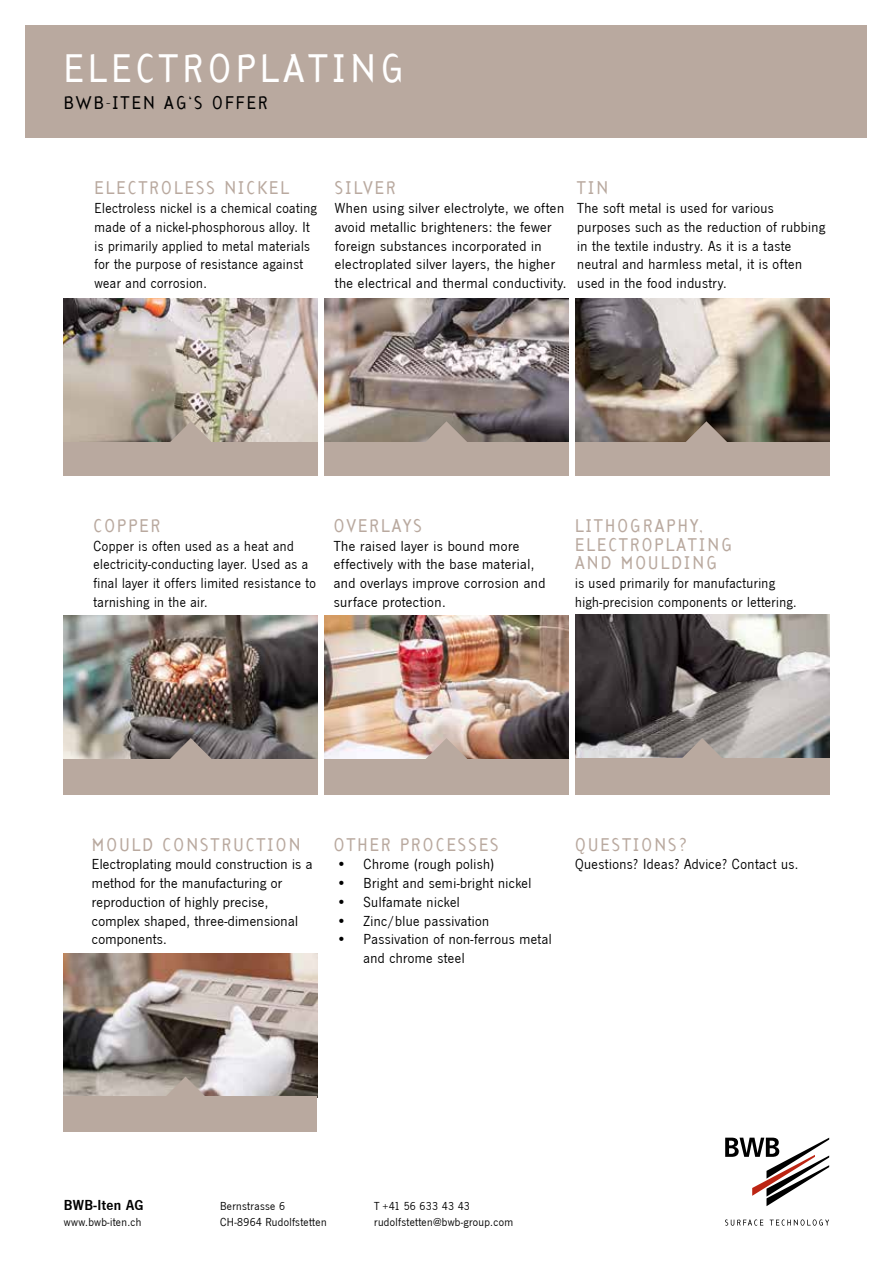
<style>
.page{position:relative;width:893px;height:1263px;background:#fff}
.page>*{position:absolute;margin:0;border:0;box-sizing:border-box;transform-origin:0 0}
.t1{font:39px "Arbitrary";letter-spacing:.125em;color:#fff}
.t2{font:18px/18.8px "Arbitrary";letter-spacing:.125em;color:#b9a99f}
.t3{font:18px "Arbitrary";letter-spacing:.125em;color:#000}
.t4{font:15px/18.8px "News Got T";letter-spacing:.03em;color:#000}
.t5{font:600 15px "News Got T";letter-spacing:.025em;color:#000}
.t6{font:12px/16.5px "News Got T";letter-spacing:.03em;color:#000}
</style>
<div class="page">
<div style="left:26px;top:26px;width:841px;height:112px;background:#b9a99f"></div>
<img style="left:64px;top:298px;width:254px;height:144px">
<img style="left:324px;top:298px;width:245px;height:144px">
<img style="left:575px;top:298px;width:254px;height:144px">
<div style="left:64px;top:442px;width:254px;height:34px;background:#b9a99f"></div>
<div style="left:575px;top:442px;width:254px;height:34px;background:#b9a99f"></div>
<div style="left:324px;top:442px;width:245px;height:34px;background:#b9a99f"></div>
<svg style="left:725px;top:1138px;width:104px;height:68px"></svg>
<svg style="left:725px;top:1219px;width:38px;height:7px"></svg>
<svg style="left:770px;top:1219px;width:59px;height:7px"></svg>
<svg style="left:170px;top:421px;width:42px;height:21px"></svg>
<svg style="left:425px;top:421px;width:43px;height:21px"></svg>
<svg style="left:685px;top:421px;width:43px;height:21px"></svg>
<img style="left:64px;top:615px;width:254px;height:144px">
<img style="left:324px;top:615px;width:245px;height:144px">
<div style="left:64px;top:759px;width:254px;height:35px;background:#b9a99f"></div>
<div style="left:324px;top:759px;width:245px;height:35px;background:#b9a99f"></div>
<svg style="left:170px;top:738px;width:42px;height:21px"></svg>
<svg style="left:425px;top:738px;width:43px;height:21px"></svg>
<img style="left:575px;top:614px;width:254px;height:144px">
<img style="left:63px;top:954px;width:255px;height:144px">
<div style="left:575px;top:758px;width:254px;height:36px;background:#b9a99f"></div>
<div style="left:63px;top:1097px;width:254px;height:35px;background:#b9a99f"></div>
<svg style="left:681px;top:738px;width:42px;height:20px"></svg>
<svg style="left:164px;top:1076px;width:43px;height:21px"></svg>
<h1 class="t1" style="left:64px;top:43px;width:341px">ELECTROPLATING</h1>
<p class="t3" style="left:64px;top:91px;width:205px">BWB-ITEN AG‘S OFFER</p>
<p class="t2" style="left:95px;top:178px;width:196px">ELECTROLESS NICKEL</p>
<p class="t4" style="left:95px;top:199px;width:224px">Electroless nickel is a chemical coating made of a nickel-phosphorous alloy. It is primarily applied to metal materials for the purpose of resistance against wear and corrosion.</p>
<p class="t2" style="left:335px;top:178px;width:62px">SILVER</p>
<p class="t4" style="left:335px;top:199px;width:233px">When using silver electrolyte, we often avoid metallic brighteners: the fewer foreign substances incorporated in electroplated silver layers, the higher the electrical and thermal conductivity.</p>
<p class="t2" style="left:577px;top:178px;width:32px">TIN</p>
<p class="t4" style="left:577px;top:199px;width:250px">The soft metal is used for various purposes such as the reduction of rubbing in the textile industry. As it is a taste neutral and harmless metal, it is often used in the food industry.</p>
<p class="t2" style="left:94px;top:515px;width:68px">COPPER</p>
<p class="t4" style="left:94px;top:536px;width:224px">Copper is often used as a heat and electricity-conducting layer. Used as a final layer it offers limited resistance to tarnishing in the air.</p>
<p class="t2" style="left:334px;top:515px;width:90px">OVERLAYS</p>
<p class="t4" style="left:334px;top:536px;width:213px">The raised layer is bound more effectively with the base material, and overlays improve corrosion and surface protection.</p>
<p class="t2" style="left:575px;top:515px;width:158px">LITHOGRAPHY,<br>ELECTROPLATING<br>AND MOULDING</p>
<p class="t4" style="left:575px;top:574px;width:223px">is used primarily for manufacturing high-precision components or lettering.</p>
<p class="t2" style="left:92px;top:834px;width:210px">MOULD CONSTRUCTION</p>
<p class="t4" style="left:92px;top:855px;width:222px">Electroplating mould construction is a method for the manufacturing or reproduction of highly precise, complex shaped, three-dimensional components.</p>
<p class="t2" style="left:334px;top:834px;width:166px">OTHER PROCESSES</p>
<p class="t4" style="left:337px;top:855px;width:160px">• Chrome (rough polish)</p>
<p class="t4" style="left:337px;top:874px;width:196px">• Bright and semi-bright nickel</p>
<p class="t4" style="left:337px;top:893px;width:125px">• Sulfamate nickel</p>
<p class="t4" style="left:336px;top:911px;width:154px">• Zinc/blue passivation</p>
<p class="t4" style="left:363px;top:930px;width:190px;text-indent:-27px">• Passivation of non-ferrous metal and chrome steel</p>
<p class="t2" style="left:575px;top:834px;width:113px">QUESTIONS?</p>
<p class="t4" style="left:575px;top:855px;width:225px">Questions? Ideas? Advice? Contact us.</p>
<p class="t5" style="left:64px;top:1196px;width:81px">BWB-Iten AG</p>
<p class="t6" style="left:64px;top:1214px;width:79px">www.bwb-iten.ch</p>
<p class="t6" style="left:220px;top:1198px;width:108px">Bernstrasse 6<br>CH-8964 Rudolfstetten</p>
<p class="t6" style="left:374px;top:1198px;width:140px">T +41 56 633 43 43 rudolfstetten@bwb-group.com</p>
</div>
